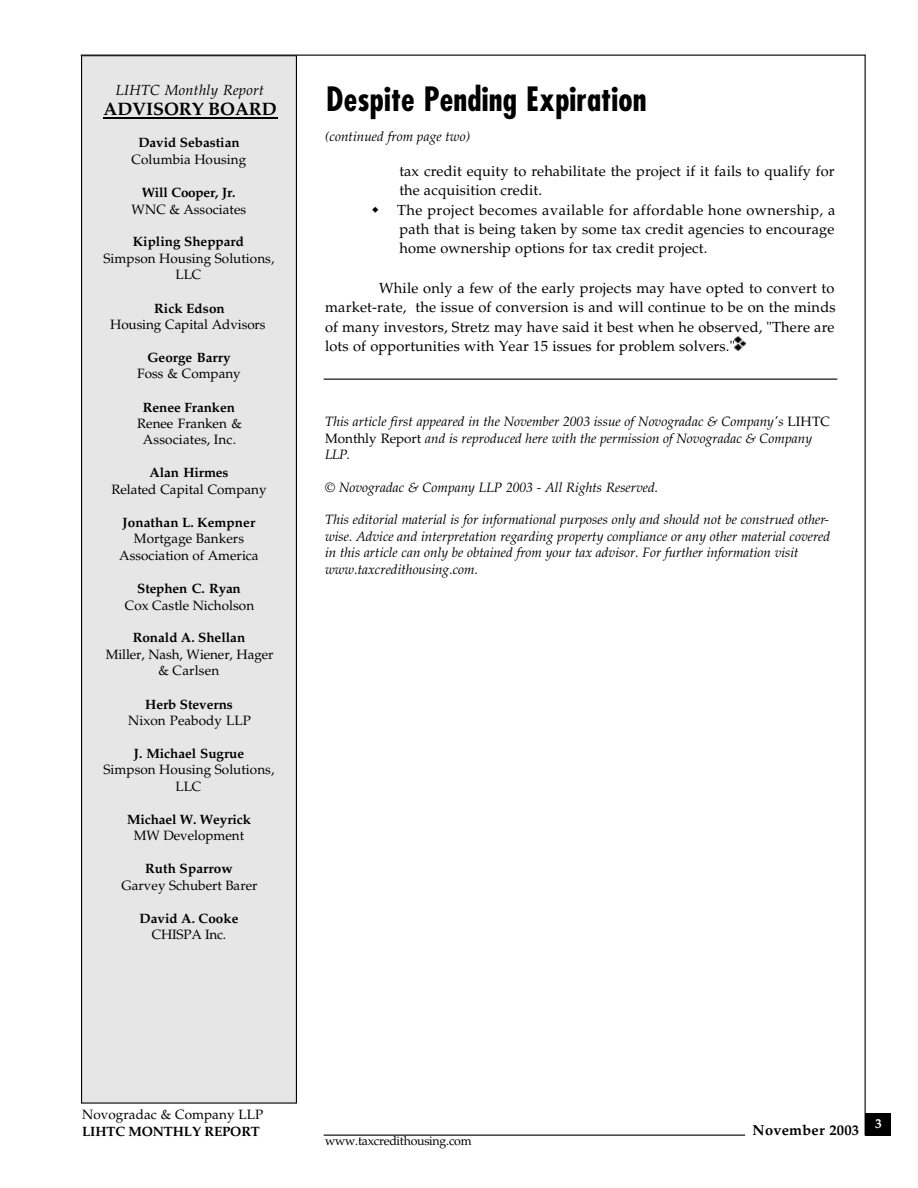
<style>
.page{position:relative;width:918px;height:1188px;background:#fff}
.page>*{position:absolute;margin:0;border:0;box-sizing:border-box;transform-origin:0 0}
.t1{font:700 condensed 32.7px "Futura";letter-spacing:.005em;color:#000}
.t2{font:700 18px "Palatino";letter-spacing:-.005em;color:#000}
.t3{font:14.7px/19.4px "Palatino";letter-spacing:.01em;color:#000}
.t4{font:italic 14.7px "Palatino";letter-spacing:.02em;color:#000}
.t5{font:700 14.7px "Palatino";letter-spacing:.015em;color:#000}
.t6{font:italic 13.5px/16.5px "Palatino";color:#000}
.t7{font:13.5px/16.8px "Palatino";letter-spacing:.005em;color:#000;text-align:center}
.t8{font:700 13.5px "Palatino";color:#000}
.t9{font:700 13.5px "Palatino";letter-spacing:-.02em;color:#000}
.t10{font:13.5px "Palatino";letter-spacing:-.015em;color:#000}
.t11{font:700 13.5px "Palatino";color:#fff}
.t12{font:12.3px "Palatino";letter-spacing:-.02em;color:#000}
.s1{font-style:normal}
</style>
<div class="page">
<hr style="left:81px;top:55px;width:784px;height:1px;background:#000">
<hr style="left:865px;top:55px;width:1px;height:1080px;background:#000">
<div style="left:865px;top:1114px;width:26px;height:22px;background:#000"></div>
<hr style="left:324px;top:1135px;width:421px;height:1px;background:#000">
<svg style="left:81px;top:55px;width:216px;height:1049px;background:#dbdbdb"></svg>
<div style="left:101px;top:136px;width:176px;height:900px;background:#e6e6e6"></div>
<hr style="left:104px;top:117px;width:174px;height:1px;background:#000">
<img style="left:735px;top:336px;width:11px;height:15px">
<hr style="left:324px;top:379px;width:513px;height:1px;background:#000">
<p class="t4" style="left:116px;top:81px;width:150px">LIHTC Monthly Report</p>
<h2 class="t2" style="left:104px;top:98px;width:175px">ADVISORY BOARD</h2>
<p class="t8" style="left:138px;top:135px;width:103px">David Sebastian</p>
<p class="t7" style="left:132px;top:152px;width:116px">Columbia Housing</p>
<p class="t9" style="left:142px;top:184px;width:95px">Will Cooper, Jr.</p>
<p class="t7" style="left:132px;top:201px;width:116px">WNC &amp; Associates</p>
<p class="t8" style="left:133px;top:234px;width:113px">Kipling Sheppard</p>
<p class="t7" style="left:104px;top:251px;width:172px;line-height:15.8px">Simpson Housing Solutions,<br>LLC</p>
<p class="t8" style="left:154px;top:300px;width:72px">Rick Edson</p>
<p class="t7" style="left:110px;top:316px;width:157px">Housing Capital Advisors</p>
<p class="t8" style="left:147px;top:350px;width:85px">George Barry</p>
<p class="t7" style="left:137px;top:365px;width:105px">Foss &amp; Company</p>
<p class="t8" style="left:143px;top:399px;width:94px">Renee Franken</p>
<p class="t7" style="left:137px;top:415px;width:106px">Renee Franken &amp;<br>Associates, Inc.</p>
<p class="t8" style="left:150px;top:465px;width:80px">Alan Hirmes</p>
<p class="t7" style="left:111px;top:481px;width:157px">Related Capital Company</p>
<p class="t8" style="left:123px;top:514px;width:134px">Jonathan L. Kempner</p>
<p class="t7" style="left:119px;top:531px;width:141px">Mortgage Bankers<br>Association of America</p>
<p class="t8" style="left:137px;top:580px;width:105px">Stephen C. Ryan</p>
<p class="t7" style="left:125px;top:597px;width:131px">Cox Castle Nicholson</p>
<p class="t8" style="left:133px;top:630px;width:114px">Ronald A. Shellan</p>
<p class="t7" style="left:106px;top:647px;width:169px;line-height:15.8px">Miller, Nash, Wiener, Hager &amp; Carlsen</p>
<p class="t8" style="left:145px;top:696px;width:89px">Herb Steverns</p>
<p class="t7" style="left:128px;top:712px;width:124px">Nixon Peabody LLP</p>
<p class="t8" style="left:134px;top:746px;width:112px">J. Michael Sugrue</p>
<p class="t7" style="left:104px;top:761px;width:172px">Simpson Housing Solutions,<br>LLC</p>
<p class="t8" style="left:127px;top:811px;width:125px">Michael W. Weyrick</p>
<p class="t7" style="left:134px;top:828px;width:112px">MW Development</p>
<p class="t8" style="left:145px;top:861px;width:89px">Ruth Sparrow</p>
<p class="t7" style="left:122px;top:877px;width:138px">Garvey Schubert Barer</p>
<p class="t8" style="left:140px;top:910px;width:100px">David A. Cooke</p>
<p class="t10" style="left:152px;top:927px;width:76px">CHISPA Inc.</p>
<h1 class="t1" style="left:326px;top:79px;width:322px">Despite Pending Expiration</h1>
<p class="t6" style="left:325px;top:128px;width:147px">(continued from page two)</p>
<p class="t3" style="left:397px;top:161px;width:440px">tax credit equity to rehabilitate the project if it fails to qualify for the acquisition credit.<br>The project becomes available for affordable hone ownership, a path that is being taken by some tax credit agencies to encourage home ownership options for tax credit project.</p>
<p class="t3" style="left:325px;top:278px;width:512px;text-align:justify;text-indent:54px">While only a few of the early projects may have opted to convert to market-rate, the issue of conversion is and will continue to be on the minds of many investors, Stretz may have said it best when he observed, "There are lots of opportunities with Year 15 issues for problem solvers."</p>
<p class="t6" style="left:325px;top:414px;width:506px">This article first appeared in the November 2003 issue of Novogradac &amp; Company's <span class="s1">LIHTC<br>Monthly Report</span> and is reproduced here with the permission of Novogradac &amp; Company<br>LLP.</p>
<p class="t6" style="left:325px;top:479px;width:335px">© Novogradac &amp; Company LLP 2003 - All Rights Reserved.</p>
<p class="t6" style="left:325px;top:512px;width:507px">This editorial material is for informational purposes only and should not be construed other&shy;wise. Advice and interpretation regarding property compliance or any other material covered in this article can only be obtained from your tax advisor. For further information visit www.taxcredithousing.com.</p>
<p class="t7" style="left:82px;top:1107px;width:183px">Novogradac &amp; Company LLP</p>
<p class="t8" style="left:82px;top:1124px;width:179px">LIHTC MONTHLY REPORT</p>
<p class="t12" style="left:325px;top:1134px;width:148px">www.taxcredithousing.com</p>
<p class="t5" style="left:753px;top:1122px;width:108px">November 2003</p>
<p class="t11" style="left:875px;top:1116px;width:8px">3</p>
</div>
